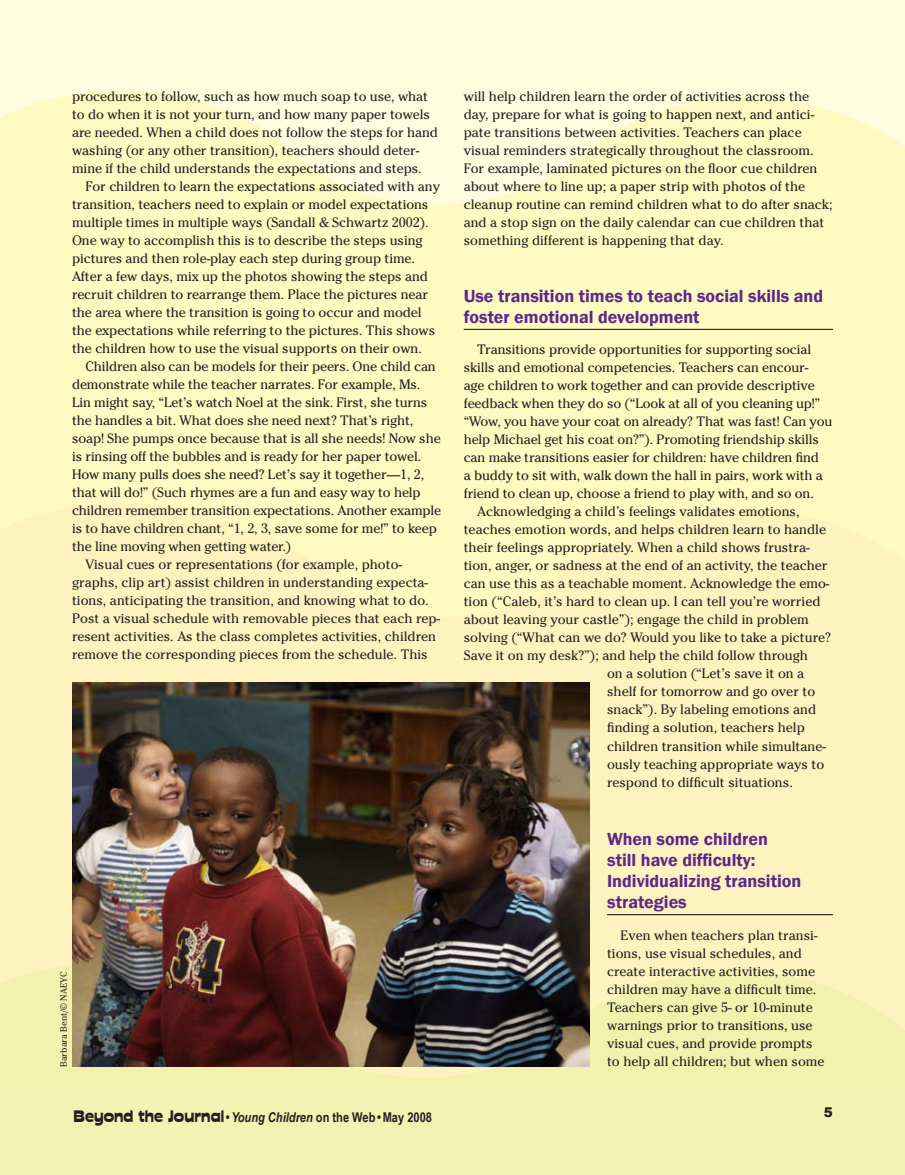
<style>
.page{position:relative;width:905px;height:1175px;background:#fff}
.page>*{position:absolute;margin:0;border:0;box-sizing:border-box;transform-origin:0 0}
.t1{font:600 18px/21px "Franklin Gothic";color:#5b298b}
.t2{font:13.5px/18px "Cheltenham";letter-spacing:-.005em;color:#231f20}
.t3{font:700 13.5px "Arial Narrow";color:#231f20}
.t4{font:9px "Cheltenham";color:#231f20}
.s1{font-family:"Cuckoo";font-weight:400;font-size:16.5px}
.s2{font-style:italic}
</style>
<div class="page">
<div style="left:0;top:0;width:904px;height:229px;background:#fffce0"></div>
<div style="left:0;top:639px;width:904px;height:403px;background:#fef3be"></div>
<div style="left:0;top:217px;width:904px;height:416px;background:#fffac1"></div>
<svg style="left:359px;top:633px;width:176px;height:6px"></svg>
<svg style="left:0;top:90px;width:891px;height:127px"></svg>
<svg style="left:535px;top:138px;width:369px;height:192px"></svg>
<svg style="left:0;top:121px;width:340px;height:96px;background:#fffac3"></svg>
<div style="left:0;top:633px;width:359px;height:6px;background:#fef3be"></div>
<svg style="left:535px;top:633px;width:369px;height:97px"></svg>
<svg style="left:0;top:915px;width:904px;height:169px"></svg>
<div style="left:0;top:1084px;width:904px;height:90px;background:#f2f3b2"></div>
<hr style="left:464px;top:329px;width:368px;height:1px;background:#231f20">
<hr style="left:607px;top:914px;width:225px;height:1px;background:#231f20">
<img style="left:72px;top:682px;width:517px;height:384px">
<p class="t2" style="left:72px;top:87px;width:367px">procedures to follow, such as how much soap to use, what to do when it is not your turn, and how many paper towels are needed. When a child does not follow the steps for hand washing (or any other transition), teachers should deter&shy;mine if the child understands the expectations and steps.</p>
<p class="t2" style="left:72px;top:177px;width:369px;text-indent:13px">For children to learn the expectations associated with any transition, teachers need to explain or model expectations multiple times in multiple ways (Sandall &amp; Schwartz 2002).<br>One way to accomplish this is to describe the steps using pictures and then role-play each step during group time.<br>After a few days, mix up the photos showing the steps and recruit children to rearrange them. Place the pictures near the area where the transition is going to occur and model the expectations while referring to the pictures. This shows the children how to use the visual supports on their own.</p>
<p class="t2" style="left:85px;top:357px;width:352px">Children also can be models for their peers. One child can</p>
<p class="t2" style="left:72px;top:375px;width:350px">demonstrate while the teacher narrates. For example, Ms.</p>
<p class="t2" style="left:72px;top:393px;width:357px">Lin might say, “Let’s watch Noel at the sink. First, she turns</p>
<p class="t2" style="left:72px;top:411px;width:343px">the handles a bit. What does she need next? That’s right,</p>
<p class="t2" style="left:72px;top:429px;width:370px">soap! She pumps once because that is all she needs! Now she</p>
<p class="t2" style="left:72px;top:447px;width:351px">is rinsing off the bubbles and is ready for her paper towel.</p>
<p class="t2" style="left:72px;top:465px;width:353px">How many pulls does she need? Let’s say it together—1, 2,</p>
<p class="t2" style="left:72px;top:483px;width:350px">that will do!” (Such rhymes are a fun and easy way to help</p>
<p class="t2" style="left:72px;top:501px;width:370px">children remember transition expectations. Another example</p>
<p class="t2" style="left:72px;top:519px;width:366px">is to have children chant, “1, 2, 3, save some for me!” to keep</p>
<p class="t2" style="left:72px;top:537px;width:221px">the line moving when getting water.)</p>
<p class="t2" style="left:86px;top:555px;width:318px">Visual cues or representations (for example, photo-</p>
<p class="t2" style="left:72px;top:573px;width:357px">graphs, clip art) assist children in understanding expecta-</p>
<p class="t2" style="left:72px;top:591px;width:358px">tions, anticipating the transition, and knowing what to do.</p>
<p class="t2" style="left:72px;top:609px;width:369px">Post a visual schedule with removable pieces that each rep-</p>
<p class="t2" style="left:72px;top:627px;width:365px">resent activities. As the class completes activities, children</p>
<p class="t2" style="left:72px;top:645px;width:357px">remove the corresponding pieces from the schedule. This</p>
<p class="t4" style="left:59px;top:1066px;width:97px;rotate:-90deg">Barbara Bent/© NAEYC</p>
<p class="t3" style="left:74px;top:1107px;width:360px"><span class="s1">Beyond the Journal</span> • <span class="s2">Young Children</span> on the Web • May 2008</p>
<p class="t2" style="left:464px;top:87px;width:370px">will help children learn the order of activities across the day, prepare for what is going to happen next, and antici&shy;pate transitions between activities. Teachers can place visual reminders strategically throughout the classroom.<br>For example, laminated pictures on the floor cue children about where to line up; a paper strip with photos of the cleanup routine can remind children what to do after snack; and a stop sign on the daily calendar can cue children that something different is happening that day.</p>
<h1 class="t1" style="left:464px;top:285px;width:361px">Use transition times to teach social skills and foster emotional development</h1>
<p class="t2" style="left:477px;top:341px;width:335px">Transitions provide opportunities for supporting social</p>
<p class="t2" style="left:464px;top:359px;width:346px">skills and emotional competencies. Teachers can encour-</p>
<p class="t2" style="left:464px;top:377px;width:352px">age children to work together and can provide descriptive</p>
<p class="t2" style="left:464px;top:395px;width:358px">feedback when they do so (“Look at all of you cleaning up!”</p>
<p class="t2" style="left:464px;top:413px;width:370px">“Wow, you have your coat on already? That was fast! Can you</p>
<p class="t2" style="left:464px;top:431px;width:357px">help Michael get his coat on?”). Promoting friendship skills</p>
<p class="t2" style="left:464px;top:449px;width:357px">can make transitions easier for children: have children find</p>
<p class="t2" style="left:464px;top:467px;width:361px">a buddy to sit with, walk down the hall in pairs, work with a</p>
<p class="t2" style="left:464px;top:485px;width:351px">friend to clean up, choose a friend to play with, and so on.</p>
<p class="t2" style="left:477px;top:503px;width:324px">Acknowledging a child’s feelings validates emotions,</p>
<p class="t2" style="left:464px;top:521px;width:364px">teaches emotion words, and helps children learn to handle</p>
<p class="t2" style="left:464px;top:539px;width:347px">their feelings appropriately. When a child shows frustra-</p>
<p class="t2" style="left:464px;top:557px;width:365px">tion, anger, or sadness at the end of an activity, the teacher</p>
<p class="t2" style="left:464px;top:575px;width:367px">can use this as a teachable moment. Acknowledge the emo-</p>
<p class="t2" style="left:464px;top:593px;width:358px">tion (“Caleb, it’s hard to clean up. I can tell you’re worried</p>
<p class="t2" style="left:464px;top:611px;width:346px">about leaving your castle”); engage the child in problem</p>
<p class="t2" style="left:464px;top:629px;width:369px">solving (“What can we do? Would you like to take a picture?</p>
<p class="t2" style="left:464px;top:647px;width:346px">Save it on my desk?”); and help the child follow through</p>
<p class="t2" style="left:607px;top:665px;width:199px">on a solution (“Let’s save it on a</p>
<p class="t2" style="left:607px;top:683px;width:210px">shelf for tomorrow and go over to</p>
<p class="t2" style="left:607px;top:701px;width:211px">snack”). By labeling emotions and</p>
<p class="t2" style="left:607px;top:719px;width:199px">finding a solution, teachers help</p>
<p class="t2" style="left:607px;top:737px;width:220px">children transition while simultane-</p>
<p class="t2" style="left:607px;top:755px;width:219px">ously teaching appropriate ways to</p>
<p class="t2" style="left:607px;top:773px;width:187px">respond to difficult situations.</p>
<h1 class="t1" style="left:607px;top:828px;width:196px">When some children still have difficulty:<br>Individualizing transition strategies</h1>
<p class="t2" style="left:607px;top:926px;width:212px;text-indent:14px">Even when teachers plan transi&shy;tions, use visual schedules, and create interactive activities, some children may have a difficult time.<br>Teachers can give 5- or 10-minute warnings prior to transitions, use visual cues, and provide prompts</p>
<p class="t2" style="left:607px;top:1052px;width:219px">to help all children; but when some</p>
</div>
